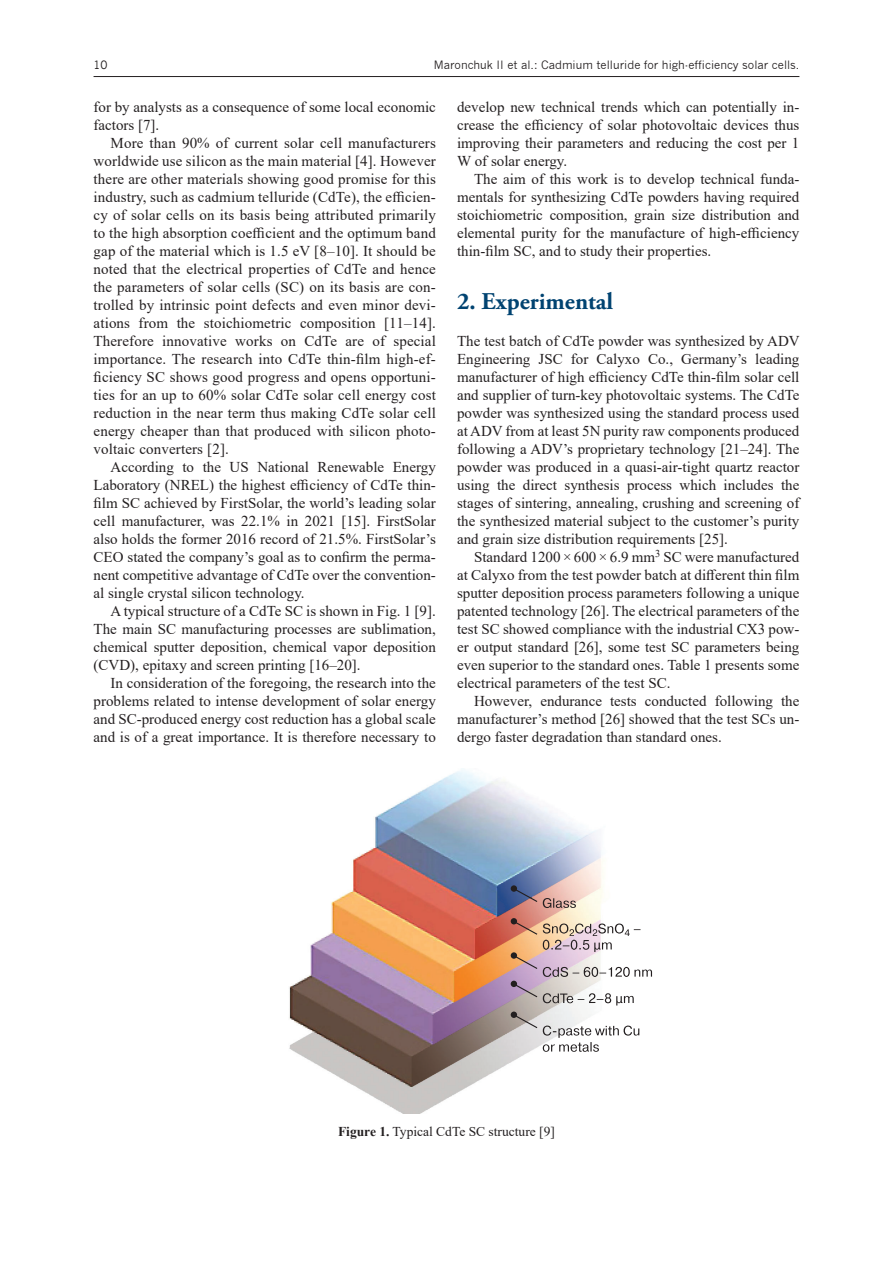
<style>
.page{position:relative;width:893px;height:1263px;background:#fff}
.page>*{position:absolute;margin:0;border:0;box-sizing:border-box;transform-origin:0 0}
.ZAG_1{font:700 24px "Adobe Garamond Pro";color:#004371}
.normal_0{font:15px/18px "Times New Roman";color:#231f20;text-align:justify}
.FIG{font:13.5px "Times New Roman";color:#231f20}
.t1{font:11.25px "News Gothic";color:#231f20}
.s1{font-weight:700}
</style>
<div class="page">
<hr style="left:94px;top:76px;width:705px;height:1px;background:#231f20">
<img style="left:289px;top:768px;width:364px;height:346px">
<div style="left:511px;top:885px;width:6px;height:7px;background:#231f20;border-radius:50%"></div>
<svg style="left:512px;top:887px;width:64px;height:21px"></svg>
<div style="left:511px;top:1011px;width:6px;height:7px;background:#231f20;border-radius:50%"></div>
<svg style="left:512px;top:1013px;width:127px;height:39px"></svg>
<svg style="left:511px;top:918px;width:141px;height:87px"></svg>
<p class="t1" style="left:94px;top:58px;width:16px">10</p>
<p class="t1" style="left:434px;top:58px;width:367px">Maronchuk II et al.: Cadmium telluride for high-efficiency solar cells.</p>
<p class="normal_0" style="left:94px;top:97px;width:344px">for by analysts as a consequence of some local economic factors [7].</p>
<p class="normal_0" style="left:94px;top:133px;width:344px;text-indent:17px">More than 90% of current solar cell manufacturers worldwide use silicon as the main material [4]. However there are other materials showing good promise for this industry, such as cadmium telluride (CdTe), the efficien&shy;cy of solar cells on its basis being attributed primarily to the high absorption coefficient and the optimum band gap of the material which is 1.5 eV [8–10]. It should be noted that the electrical properties of CdTe and hence the parameters of solar cells (SC) on its basis are con&shy;trolled by intrinsic point defects and even minor devi&shy;ations from the stoichiometric composition [11–14].<br>Therefore innovative works on CdTe are of special importance. The research into CdTe thin-film high-ef&shy;ficiency SC shows good progress and opens opportuni&shy;ties for an up to 60% solar CdTe solar cell energy cost reduction in the near term thus making CdTe solar cell energy cheaper than that produced with silicon photo&shy;voltaic converters [2].</p>
<p class="normal_0" style="left:94px;top:457px;width:344px;text-indent:17px">According to the US National Renewable Energy Laboratory (NREL) the highest efficiency of CdTe thin&shy;film SC achieved by FirstSolar, the world’s leading solar cell manufacturer, was 22.1% in 2021 [15]. FirstSolar also holds the former 2016 record of 21.5%. FirstSolar’s CEO stated the company’s goal as to confirm the perma&shy;nent competitive advantage of CdTe over the convention&shy;al single crystal silicon technology.</p>
<p class="normal_0" style="left:94px;top:601px;width:344px;text-indent:17px">A typical structure of a CdTe SC is shown in Fig. 1 [9].<br>The main SC manufacturing processes are sublimation, chemical sputter deposition, chemical vapor deposition (CVD), epitaxy and screen printing [16–20].</p>
<p class="normal_0" style="left:94px;top:673px;width:344px;text-indent:17px">In consideration of the foregoing, the research into the problems related to intense development of solar energy and SC-produced energy cost reduction has a global scale and is of a great importance. It is therefore necessary to</p>
<p class="normal_0" style="left:457px;top:97px;width:344px">develop new technical trends which can potentially in&shy;crease the efficiency of solar photovoltaic devices thus improving their parameters and reducing the cost per 1<br>W of solar energy.</p>
<p class="normal_0" style="left:457px;top:169px;width:344px;text-indent:17px">The aim of this work is to develop technical funda&shy;mentals for synthesizing CdTe powders having required stoichiometric composition, grain size distribution and elemental purity for the manufacture of high-efficiency thin-film SC, and to study their properties.</p>
<p class="ZAG_1" style="left:457px;top:288px;width:158px">2. Experimental</p>
<p class="normal_0" style="left:457px;top:331px;width:344px">The test batch of CdTe powder was synthesized by ADV Engineering JSC for Calyxo Co., Germany’s leading manufacturer of high efficiency CdTe thin-film solar cell and supplier of turn-key photovoltaic systems. The CdTe powder was synthesized using the standard process used at ADV from at least 5N purity raw components produced following a ADV’s proprietary technology [21–24]. The powder was produced in a quasi-air-tight quartz reactor using the direct synthesis process which includes the stages of sintering, annealing, crushing and screening of the synthesized material subject to the customer’s purity and grain size distribution requirements [25].</p>
<p class="normal_0" style="left:457px;top:547px;width:344px;text-indent:17px">Standard 1200 × 600 × 6.9 mm<sup>3</sup> SC were manufactured at Calyxo from the test powder batch at different thin film sputter deposition process parameters following a unique patented technology [26]. The electrical parameters of the test SC showed compliance with the industrial CX3 pow&shy;er output standard [26], some test SC parameters being even superior to the standard ones. Table 1 presents some electrical parameters of the test SC.</p>
<p class="normal_0" style="left:457px;top:691px;width:344px;text-indent:17px">However, endurance tests conducted following the manufacturer’s method [26] showed that the test SCs un&shy;dergo faster degradation than standard ones.</p>
<p class="FIG" style="left:338px;top:1122px;width:218px"><span class="s1">Figure 1.</span> Typical CdTe SC structure [9]</p>
</div>
